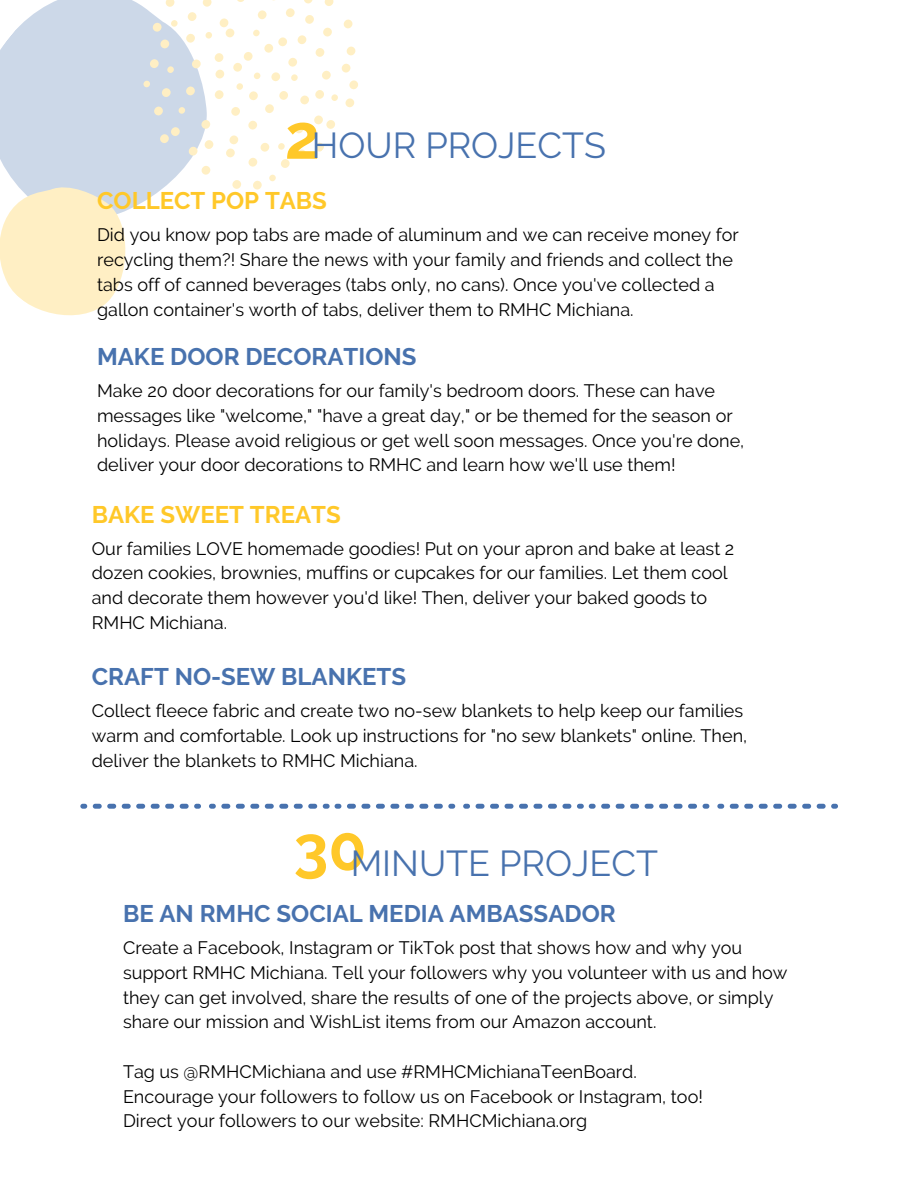
<style>
.page{position:relative;width:918px;height:1188px;background:#fff}
.page>*{position:absolute;margin:0;border:0;box-sizing:border-box;transform-origin:0 0}
.t1{font:700 62.25px "Raleway";color:#ffc829}
.t2{font:36px "Raleway";color:#4872ae}
.t3{font:700 24px "Raleway";color:#4872ae}
.t4{font:700 24px "Raleway";color:#ffc829}
.t5{font:18px/24.8px "Raleway";color:#000}
</style>
<div class="page">
<svg style="left:0;top:0;width:358px;height:316px"></svg>
<svg style="left:93px;top:804px;width:108px;height:5px"></svg>
<svg style="left:80px;top:804px;width:7px;height:5px"></svg>
<svg style="left:209px;top:804px;width:108px;height:5px"></svg>
<svg style="left:347px;top:804px;width:108px;height:5px"></svg>
<svg style="left:323px;top:804px;width:18px;height:5px"></svg>
<svg style="left:476px;top:804px;width:95px;height:5px"></svg>
<svg style="left:463px;top:804px;width:7px;height:5px"></svg>
<svg style="left:703px;top:804px;width:6px;height:5px"></svg>
<svg style="left:577px;top:804px;width:120px;height:5px"></svg>
<svg style="left:730px;top:804px;width:108px;height:5px"></svg>
<svg style="left:717px;top:804px;width:7px;height:5px"></svg>
<h1 class="t1" style="left:285px;top:100px;width:37px">2</h1>
<h2 class="t2" style="left:312px;top:124px;width:296px">HOUR PROJECTS</h2>
<h3 class="t4" style="left:97px;top:187px;width:231px">COLLECT POP TABS</h3>
<p class="t5" style="left:97px;top:223px;width:643px">Did you know pop tabs are made of aluminum and we can receive money for recycling them?! Share the news with your family and friends and collect the tabs off of canned beverages (tabs only, no cans). Once you've collected a gallon container's worth of tabs, deliver them to RMHC Michiana.</p>
<h3 class="t3" style="left:97px;top:342px;width:321px">MAKE DOOR DECORATIONS</h3>
<p class="t5" style="left:97px;top:378px;width:649px">Make 20 door decorations for our family's bedroom doors. These can have messages like "welcome," "have a great day," or be themed for the season or holidays. Please avoid religious or get well soon messages. Once you're done, deliver your door decorations to RMHC and learn how we'll use them!</p>
<h3 class="t4" style="left:92px;top:500px;width:250px">BAKE SWEET TREATS</h3>
<p class="t5" style="left:92px;top:536px;width:644px">Our families LOVE homemade goodies! Put on your apron and bake at least 2 dozen cookies, brownies, muffins or cupcakes for our families. Let them cool and decorate them however you'd like! Then, deliver your baked goods to RMHC Michiana.</p>
<h3 class="t3" style="left:92px;top:662px;width:316px">CRAFT NO-SEW BLANKETS</h3>
<p class="t5" style="left:92px;top:698px;width:657px">Collect fleece fabric and create two no-sew blankets to help keep our families warm and comfortable. Look up instructions for "no sew blankets" online. Then, deliver the blankets to RMHC Michiana.</p>
<h2 class="t2" style="left:294px;top:842px;width:366px"><sup>30</sup>MINUTE PROJECT</h2>
<h3 class="t3" style="left:123px;top:900px;width:494px">BE AN RMHC SOCIAL MEDIA AMBASSADOR</h3>
<p class="t5" style="left:123px;top:935px;width:666px">Create a Facebook, Instagram or TikTok post that shows how and why you support RMHC Michiana. Tell your followers why you volunteer with us and how they can get involved, share the results of one of the projects above, or simply share our mission and WishList items from our Amazon account.</p>
<p class="t5" style="left:123px;top:1059px;width:581px">Tag us @RMHCMichiana and use #RMHCMichianaTeenBoard.<br>Encourage your followers to follow us on Facebook or Instagram, too!<br>Direct your followers to our website: RMHCMichiana.org</p>
</div>
